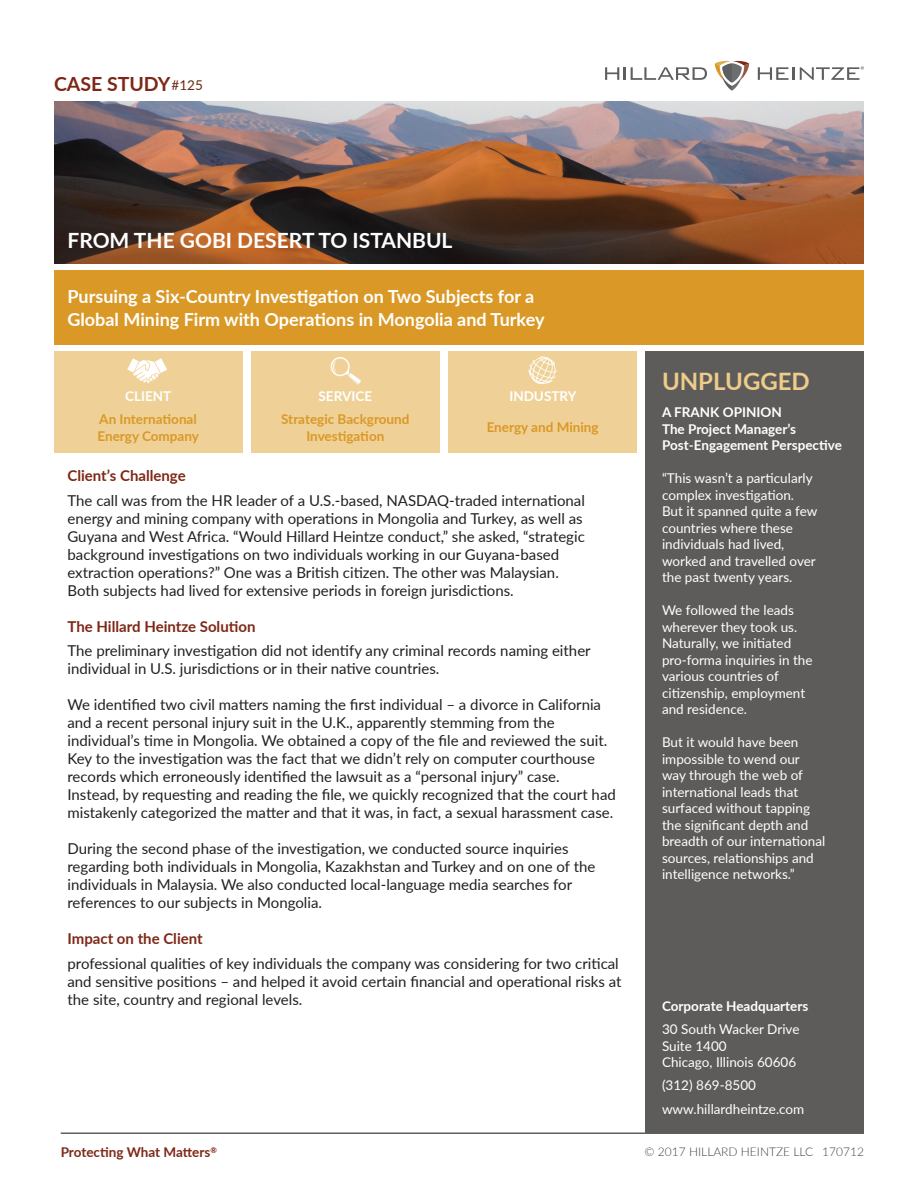
<style>
.page{position:relative;width:918px;height:1188px;background:#fff}
.page>*{position:absolute;margin:0;border:0;box-sizing:border-box;transform-origin:0 0}
.t1{font:700 24px "Lato";color:#eecc89}
.t2{font:700 21px "Lato";color:#fff}
.t3{font:700 19.5px "Lato";color:#7d2816}
.t4{font:700 18px/22.5px "Lato";color:#fff}
.t5{font:15px/18px "Lato";color:#231f20}
.t6{font:700 15px "Lato";color:#7d2816}
.t7{font:13.5px/16.5px "Lato";color:#fff}
.t8{font:700 13.5px/16.5px "Lato";color:#fff}
.t9{font:700 13.5px/16.5px "Lato";color:#da9926;text-align:center}
.t10{font:700 13.5px "Lato";letter-spacing:-.005em;color:#7d2816}
.t11{font:13.5px "Lato";color:#6a2713}
.t12{font:300 12px "Lato";color:#434242}
</style>
<div class="page">
<div style="left:251px;top:351px;width:188px;height:101px;background:#efd198"></div>
<div style="left:449px;top:351px;width:188px;height:101px;background:#efd198"></div>
<div style="left:646px;top:351px;width:218px;height:783px;background:#5e5c5b"></div>
<div style="left:54px;top:351px;width:188px;height:101px;background:#efd198"></div>
<div style="left:54px;top:270px;width:810px;height:74px;background:#da9926"></div>
<svg style="left:605px;top:67px;width:102px;height:13px"></svg>
<svg style="left:715px;top:61px;width:34px;height:30px"></svg>
<svg style="left:758px;top:66px;width:106px;height:14px"></svg>
<hr style="left:61px;top:1132px;width:587px;height:2px;background:#5c5e60">
<img style="left:127px;top:358px;width:40px;height:26px">
<img style="left:528px;top:356px;width:29px;height:28px">
<img style="left:330px;top:357px;width:31px;height:28px">
<img style="left:54px;top:101px;width:810px;height:162px">
<h3 class="t3" style="left:54px;top:70px;width:118px">CASE STUDY</h3>
<p class="t11" style="left:171px;top:76px;width:33px">#125</p>
<h2 class="t2" style="left:68px;top:225px;width:387px">FROM THE GOBI DESERT TO ISTANBUL</h2>
<p class="t4" style="left:68px;top:285px;width:479px">Pursuing a Six-Country Investigation on Two Subjects for a<br>Global Mining Firm with Operations in Mongolia and Turkey</p>
<p class="t8" style="left:125px;top:387px;width:48px">CLIENT</p>
<p class="t8" style="left:319px;top:387px;width:55px">SERVICE</p>
<p class="t8" style="left:509px;top:387px;width:69px">INDUSTRY</p>
<p class="t9" style="left:97px;top:410px;width:103px;text-align:left">An International<br>Energy Company</p>
<p class="t9" style="left:487px;top:419px;width:113px">Energy and Mining</p>
<p class="t9" style="left:281px;top:410px;width:130px">Strategic Background<br>Investigation</p>
<p class="t6" style="left:68px;top:464px;width:120px">Client’s Challenge</p>
<p class="t5" style="left:68px;top:490px;width:519px">The call was from the HR leader of a U.S.-based, NASDAQ-traded international energy and mining company with operations in Mongolia and Turkey, as well as Guyana and West Africa. “Would Hillard Heintze conduct,” she asked, “strategic background investigations on two individuals working in our Guyana-based extraction operations?” One was a British citizen. The other was Malaysian.<br>Both subjects had lived for extensive periods in foreign jurisdictions.</p>
<p class="t6" style="left:68px;top:615px;width:190px">The Hillard Heintze Solution</p>
<p class="t5" style="left:68px;top:641px;width:525px">The preliminary investigation did not identify any criminal records naming either individual in U.S. jurisdictions or in their native countries.</p>
<p class="t5" style="left:68px;top:695px;width:550px">We identified two civil matters naming the first individual – a divorce in California and a recent personal injury suit in the U.K., apparently stemming from the individual’s time in Mongolia. We obtained a copy of the file and reviewed the suit.<br>Key to the investigation was the fact that we didn’t rely on computer courthouse records which erroneously identified the lawsuit as a “personal injury” case.<br>Instead, by requesting and reading the file, we quickly recognized that the court had mistakenly categorized the matter and that it was, in fact, a sexual harassment case.</p>
<p class="t5" style="left:68px;top:839px;width:529px">During the second phase of the investigation, we conducted source inquiries regarding both individuals in Mongolia, Kazakhstan and Turkey and on one of the individuals in Malaysia. We also conducted local-language media searches for references to our subjects in Mongolia.</p>
<p class="t6" style="left:68px;top:928px;width:137px">Impact on the Client</p>
<p class="t5" style="left:68px;top:954px;width:556px">professional qualities of key individuals the company was considering for two critical and sensitive positions – and helped it avoid certain financial and operational risks at the site, country and regional levels.</p>
<h1 class="t1" style="left:662px;top:364px;width:149px">UNPLUGGED</h1>
<p class="t8" style="left:662px;top:403px;width:181px">A FRANK OPINION<br>The Project Manager’s<br>Post-Engagement Perspective</p>
<p class="t7" style="left:662px;top:469px;width:157px">“This wasn’t a particularly complex investigation.<br>But it spanned quite a few countries where these individuals had lived, worked and travelled over the past twenty years.</p>
<p class="t7" style="left:662px;top:601px;width:152px">We followed the leads wherever they took us.<br>Naturally, we initiated pro-forma inquiries in the various countries of citizenship, employment and residence.</p>
<p class="t7" style="left:662px;top:733px;width:165px">But it would have been impossible to wend our way through the web of international leads that surfaced without tapping the significant depth and breadth of our international sources, relationships and intelligence networks.”</p>
<p class="t8" style="left:662px;top:997px;width:148px">Corporate Headquarters</p>
<p class="t7" style="left:662px;top:1021px;width:139px">30 South Wacker Drive<br>Suite 1400<br>Chicago, Illinois 60606</p>
<p class="t7" style="left:662px;top:1073px;width:144px;line-height:23.2px">(312) 869-8500 www.hillardheintze.com</p>
<p class="t10" style="left:61px;top:1142px;width:158px">Protecting What Matters<sup>®</sup></p>
<p class="t12" style="left:645px;top:1143px;width:221px">© 2017 HILLARD HEINTZE LLC 170712</p>
</div>
